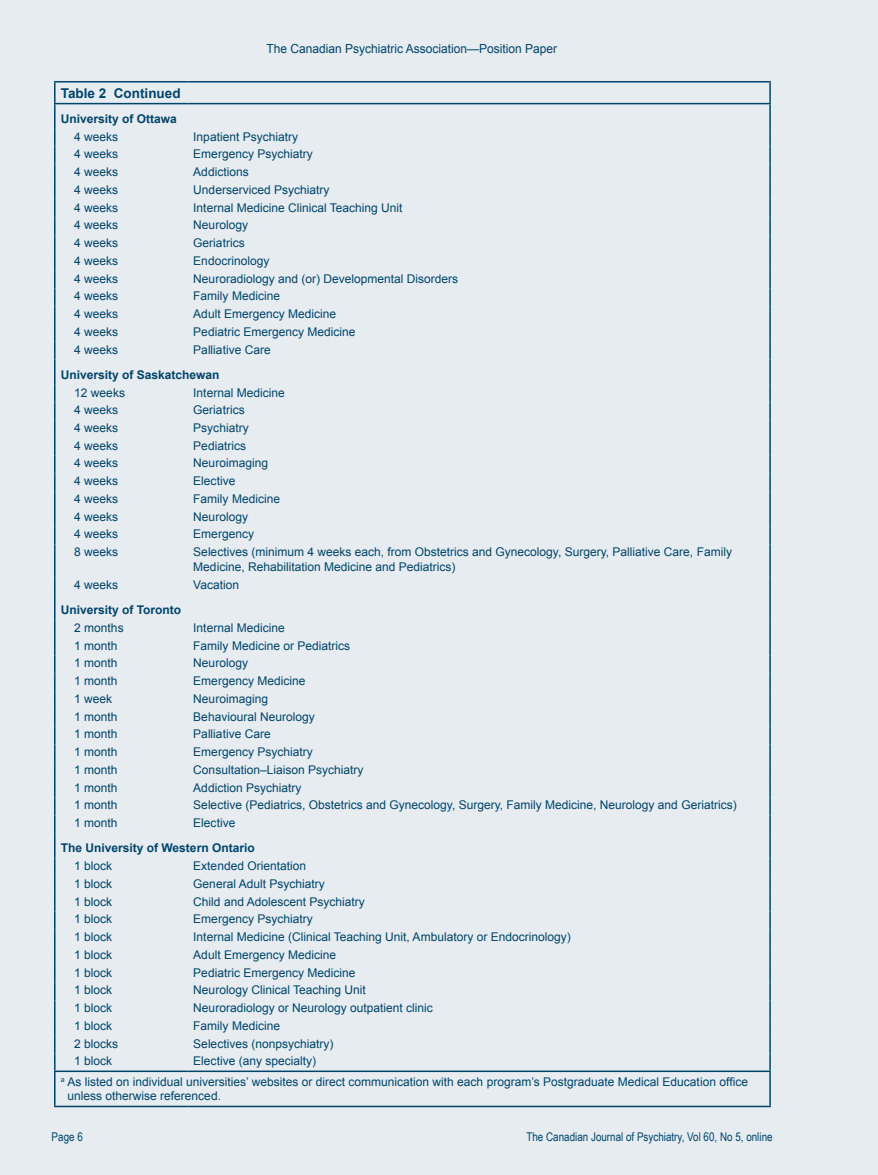
<style>
.page{position:relative;width:878px;height:1175px;background:#fff}
.page>*{position:absolute;margin:0;border:0;box-sizing:border-box;transform-origin:0 0}
.t1{font:700 13.5px "Arial";color:#00446a}
.t2{font:12.45px "Arial";color:#00446a;scale:.96 1}
.t3{font:12px/15px "Arial";color:#00446a}
.t4{font:700 12px "Arial";color:#00446a}
.t5{font:12px "Arial Narrow";color:#00446a}
</style>
<div class="page">
<div style="left:0;top:0;width:878px;height:1174px;background:#e6ecf0"></div>
<hr style="left:54px;top:104px;width:2px;height:25px;background:#00446a">
<svg style="left:54px;top:129px;width:2px;height:230px"></svg>
<hr style="left:54px;top:359px;width:2px;height:26px;background:#00446a">
<svg style="left:54px;top:385px;width:2px;height:159px"></svg>
<hr style="left:54px;top:544px;width:2px;height:33px;background:#00446a">
<hr style="left:769px;top:544px;width:1px;height:33px;background:#00446a">
<svg style="left:54px;top:577px;width:2px;height:18px"></svg>
<hr style="left:54px;top:595px;width:2px;height:25px;background:#00446a">
<svg style="left:54px;top:620px;width:2px;height:213px"></svg>
<hr style="left:54px;top:833px;width:2px;height:25px;background:#00446a">
<svg style="left:54px;top:858px;width:2px;height:212px"></svg>
<svg style="left:769px;top:577px;width:1px;height:493px"></svg>
<hr style="left:54px;top:83px;width:2px;height:20px;background:#00446a">
<svg style="left:769px;top:83px;width:1px;height:461px"></svg>
<hr style="left:54px;top:103px;width:133px;height:1px;background:#00446a">
<hr style="left:187px;top:103px;width:583px;height:1px;background:#00446a">
<hr style="left:54px;top:81px;width:133px;height:1px;background:#00446a">
<hr style="left:187px;top:81px;width:583px;height:1px;background:#00446a">
<hr style="left:54px;top:1070px;width:133px;height:2px;background:#00446a">
<hr style="left:54px;top:1072px;width:2px;height:33px;background:#00446a">
<hr style="left:187px;top:1070px;width:583px;height:2px;background:#00446a">
<hr style="left:769px;top:1072px;width:1px;height:33px;background:#00446a">
<hr style="left:54px;top:1105px;width:133px;height:2px;background:#00446a">
<hr style="left:187px;top:1105px;width:583px;height:2px;background:#00446a">
<p class="t2" style="left:266px;top:40px;width:304px">The Canadian Psychiatric Association—Position Paper</p>
<p class="t1" style="left:61px;top:84px;width:121px">Table 2 Continued</p>
<p class="t4" style="left:61px;top:111px;width:118px">University of Ottawa</p>
<p class="t3" style="left:74px;top:129px;width:46px">4 weeks</p>
<p class="t3" style="left:193px;top:129px;width:106px">Inpatient Psychiatry</p>
<p class="t3" style="left:74px;top:147px;width:46px">4 weeks</p>
<p class="t3" style="left:193px;top:147px;width:121px">Emergency Psychiatry</p>
<p class="t3" style="left:74px;top:164px;width:46px">4 weeks</p>
<p class="t3" style="left:193px;top:164px;width:57px">Addictions</p>
<p class="t3" style="left:74px;top:182px;width:46px">4 weeks</p>
<p class="t3" style="left:193px;top:182px;width:138px">Underserviced Psychiatry</p>
<p class="t3" style="left:74px;top:200px;width:46px">4 weeks</p>
<p class="t3" style="left:193px;top:200px;width:211px">Internal Medicine Clinical Teaching Unit</p>
<p class="t3" style="left:74px;top:218px;width:46px">4 weeks</p>
<p class="t3" style="left:193px;top:218px;width:56px">Neurology</p>
<p class="t3" style="left:74px;top:235px;width:46px">4 weeks</p>
<p class="t3" style="left:193px;top:235px;width:53px">Geriatrics</p>
<p class="t3" style="left:74px;top:253px;width:46px">4 weeks</p>
<p class="t3" style="left:193px;top:253px;width:78px">Endocrinology</p>
<p class="t3" style="left:74px;top:271px;width:46px">4 weeks</p>
<p class="t3" style="left:193px;top:271px;width:266px">Neuroradiology and (or) Developmental Disorders</p>
<p class="t3" style="left:74px;top:289px;width:46px">4 weeks</p>
<p class="t3" style="left:193px;top:289px;width:88px">Family Medicine</p>
<p class="t3" style="left:74px;top:306px;width:46px">4 weeks</p>
<p class="t3" style="left:193px;top:306px;width:144px">Adult Emergency Medicine</p>
<p class="t3" style="left:74px;top:324px;width:46px">4 weeks</p>
<p class="t3" style="left:193px;top:324px;width:164px">Pediatric Emergency Medicine</p>
<p class="t3" style="left:74px;top:342px;width:46px">4 weeks</p>
<p class="t3" style="left:193px;top:342px;width:79px">Palliative Care</p>
<p class="t4" style="left:61px;top:366px;width:160px">University of Saskatchewan</p>
<p class="t3" style="left:74px;top:385px;width:52px">12 weeks</p>
<p class="t3" style="left:193px;top:385px;width:93px">Internal Medicine</p>
<p class="t3" style="left:74px;top:403px;width:46px">4 weeks</p>
<p class="t3" style="left:193px;top:403px;width:53px">Geriatrics</p>
<p class="t3" style="left:74px;top:420px;width:46px">4 weeks</p>
<p class="t3" style="left:193px;top:420px;width:57px">Psychiatry</p>
<p class="t3" style="left:74px;top:438px;width:46px">4 weeks</p>
<p class="t3" style="left:193px;top:438px;width:54px">Pediatrics</p>
<p class="t3" style="left:74px;top:456px;width:46px">4 weeks</p>
<p class="t3" style="left:193px;top:456px;width:76px">Neuroimaging</p>
<p class="t3" style="left:74px;top:473px;width:46px">4 weeks</p>
<p class="t3" style="left:193px;top:473px;width:44px">Elective</p>
<p class="t3" style="left:74px;top:491px;width:46px">4 weeks</p>
<p class="t3" style="left:193px;top:491px;width:88px">Family Medicine</p>
<p class="t3" style="left:74px;top:509px;width:46px">4 weeks</p>
<p class="t3" style="left:193px;top:509px;width:56px">Neurology</p>
<p class="t3" style="left:74px;top:527px;width:46px">4 weeks</p>
<p class="t3" style="left:193px;top:527px;width:62px">Emergency</p>
<p class="t3" style="left:74px;top:544px;width:46px">8 weeks</p>
<p class="t3" style="left:193px;top:544px;width:540px">Selectives (minimum 4 weeks each, from Obstetrics and Gynecology, Surgery, Palliative Care, Family<br>Medicine, Rehabilitation Medicine and Pediatrics)</p>
<p class="t3" style="left:74px;top:577px;width:46px">4 weeks</p>
<p class="t3" style="left:193px;top:577px;width:47px">Vacation</p>
<p class="t4" style="left:61px;top:602px;width:122px">University of Toronto</p>
<p class="t3" style="left:74px;top:620px;width:51px">2 months</p>
<p class="t3" style="left:193px;top:620px;width:93px">Internal Medicine</p>
<p class="t3" style="left:74px;top:638px;width:45px">1 month</p>
<p class="t3" style="left:193px;top:638px;width:158px">Family Medicine or Pediatrics</p>
<p class="t3" style="left:74px;top:656px;width:45px">1 month</p>
<p class="t3" style="left:193px;top:656px;width:56px">Neurology</p>
<p class="t3" style="left:74px;top:673px;width:45px">1 month</p>
<p class="t3" style="left:193px;top:673px;width:114px">Emergency Medicine</p>
<p class="t3" style="left:74px;top:691px;width:40px">1 week</p>
<p class="t3" style="left:193px;top:691px;width:76px">Neuroimaging</p>
<p class="t3" style="left:74px;top:709px;width:45px">1 month</p>
<p class="t3" style="left:193px;top:709px;width:123px">Behavioural Neurology</p>
<p class="t3" style="left:74px;top:727px;width:45px">1 month</p>
<p class="t3" style="left:193px;top:727px;width:79px">Palliative Care</p>
<p class="t3" style="left:74px;top:744px;width:45px">1 month</p>
<p class="t3" style="left:193px;top:744px;width:121px">Emergency Psychiatry</p>
<p class="t3" style="left:74px;top:762px;width:45px">1 month</p>
<p class="t3" style="left:193px;top:762px;width:172px">Consultation–Liaison Psychiatry</p>
<p class="t3" style="left:74px;top:780px;width:45px">1 month</p>
<p class="t3" style="left:193px;top:780px;width:110px">Addiction Psychiatry</p>
<p class="t3" style="left:74px;top:797px;width:45px">1 month</p>
<p class="t3" style="left:193px;top:797px;width:545px">Selective (Pediatrics, Obstetrics and Gynecology, Surgery, Family Medicine, Neurology and Geriatrics)</p>
<p class="t3" style="left:74px;top:815px;width:45px">1 month</p>
<p class="t3" style="left:193px;top:815px;width:44px">Elective</p>
<p class="t4" style="left:61px;top:840px;width:195px">The University of Western Ontario</p>
<p class="t3" style="left:74px;top:858px;width:40px">1 block</p>
<p class="t3" style="left:193px;top:858px;width:114px">Extended Orientation</p>
<p class="t3" style="left:74px;top:876px;width:40px">1 block</p>
<p class="t3" style="left:193px;top:876px;width:133px">General Adult Psychiatry</p>
<p class="t3" style="left:74px;top:894px;width:40px">1 block</p>
<p class="t3" style="left:193px;top:894px;width:173px">Child and Adolescent Psychiatry</p>
<p class="t3" style="left:74px;top:911px;width:40px">1 block</p>
<p class="t3" style="left:193px;top:911px;width:121px">Emergency Psychiatry</p>
<p class="t3" style="left:74px;top:929px;width:40px">1 block</p>
<p class="t3" style="left:193px;top:929px;width:379px">Internal Medicine (Clinical Teaching Unit, Ambulatory or Endocrinology)</p>
<p class="t3" style="left:74px;top:947px;width:40px">1 block</p>
<p class="t3" style="left:193px;top:947px;width:144px">Adult Emergency Medicine</p>
<p class="t3" style="left:74px;top:965px;width:40px">1 block</p>
<p class="t3" style="left:193px;top:965px;width:164px">Pediatric Emergency Medicine</p>
<p class="t3" style="left:74px;top:982px;width:40px">1 block</p>
<p class="t3" style="left:193px;top:982px;width:174px">Neurology Clinical Teaching Unit</p>
<p class="t3" style="left:74px;top:1000px;width:40px">1 block</p>
<p class="t3" style="left:193px;top:1000px;width:241px">Neuroradiology or Neurology outpatient clinic</p>
<p class="t3" style="left:74px;top:1018px;width:40px">1 block</p>
<p class="t3" style="left:193px;top:1018px;width:88px">Family Medicine</p>
<p class="t3" style="left:74px;top:1036px;width:46px">2 blocks</p>
<p class="t3" style="left:193px;top:1036px;width:142px">Selectives (nonpsychiatry)</p>
<p class="t3" style="left:74px;top:1053px;width:40px">1 block</p>
<p class="t3" style="left:61px;top:1050px;width:688px;line-height:20.7px;text-indent:132px">Elective (any specialty)<br><sup>a</sup> As listed on individual universities’ websites or direct communication with each program’s Postgraduate Medical Education office</p>
<p class="t3" style="left:67px;top:1088px;width:155px">unless otherwise referenced.</p>
<p class="t5" style="left:52px;top:1127px;width:33px">Page 6</p>
<p class="t5" style="left:526px;top:1127px;width:247px">The Canadian Journal of Psychiatry, Vol 60, No 5, online</p>
</div>
